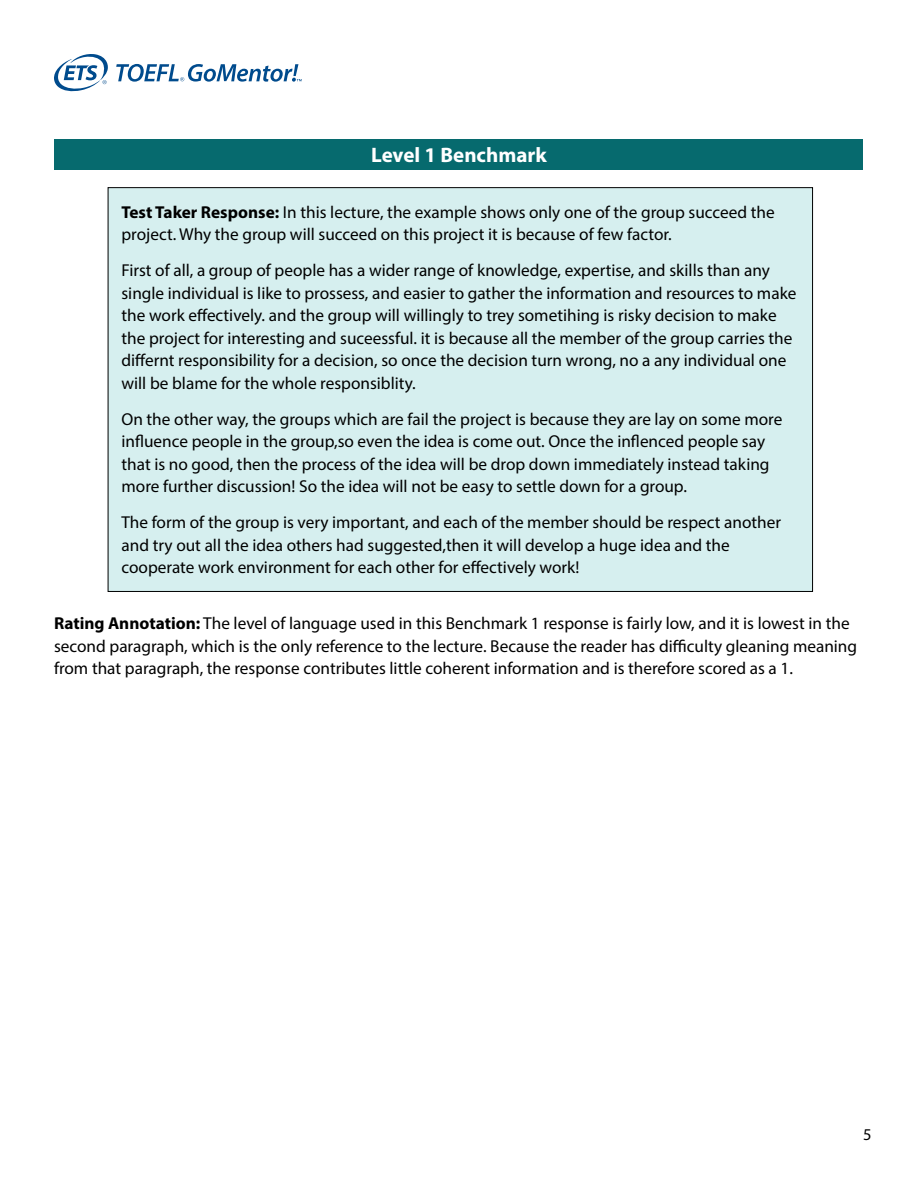
<style>
.page{position:relative;width:918px;height:1188px;background:#fff}
.page>*{position:absolute;margin:0;border:0;box-sizing:border-box;transform-origin:0 0}
.H2__benchmarks{font:700 21px "Rjxrdl Myriad Pro";color:#fff}
.p__indented{font:17.25px/22.5px "Ddhscp Myriad Pro";color:#000}
.t1{font:16.5px "Ddhscp Myriad Pro";color:#000}
.s1{font-family:"Rjxrdl Myriad Pro";font-weight:700}
</style>
<div class="page">
<div style="left:108px;top:188px;width:705px;height:403px;background:#d6efef"></div>
<div style="left:55px;top:139px;width:808px;height:31px;background:#066a6e"></div>
<svg style="left:54px;top:54px;width:54px;height:37px"></svg>
<svg style="left:116px;top:64px;width:186px;height:18px"></svg>
<h2 class="H2__benchmarks" style="left:371px;top:141px;width:177px">Level 1 Benchmark</h2>
<p class="p__indented" style="left:122px;top:200px;width:655px"><span class="s1">Test Taker Response:</span> In this lecture, the example shows only one of the group succeed the project. Why the group will succeed on this project it is because of few factor.</p>
<p class="p__indented" style="left:122px;top:259px;width:676px">First of all, a group of people has a wider range of knowledge, expertise, and skills than any single individual is like to prossess, and easier to gather the information and resources to make the work effectively. and the group will willingly to trey sometihing is risky decision to make the project for interesting and suceessful. it is because all the member of the group carries the differnt responsibility for a decision, so once the decision turn wrong, no a any individual one will be blame for the whole responsiblity.</p>
<p class="p__indented" style="left:122px;top:407px;width:662px">On the other way, the groups which are fail the project is because they are lay on some more influence people in the group,so even the idea is come out. Once the inflenced people say that is no good, then the process of the idea will be drop down immediately instead taking more further discussion! So the idea will not be easy to settle down for a group.</p>
<p class="p__indented" style="left:122px;top:511px;width:661px">The form of the group is very important, and each of the member should be respect another and try out all the idea others had suggested,then it will develop a huge idea and the cooperate work environment for each other for effectively work!</p>
<p class="p__indented" style="left:54px;top:612px;width:805px"><span class="s1">Rating Annotation:</span> The level of language used in this Benchmark 1 response is fairly low, and it is lowest in the second paragraph, which is the only reference to the lecture. Because the reader has difficulty gleaning meaning from that paragraph, the response contributes little coherent information and is therefore scored as a 1.</p>
<p class="t1" style="left:863px;top:1124px;width:10px">5</p>
</div>
